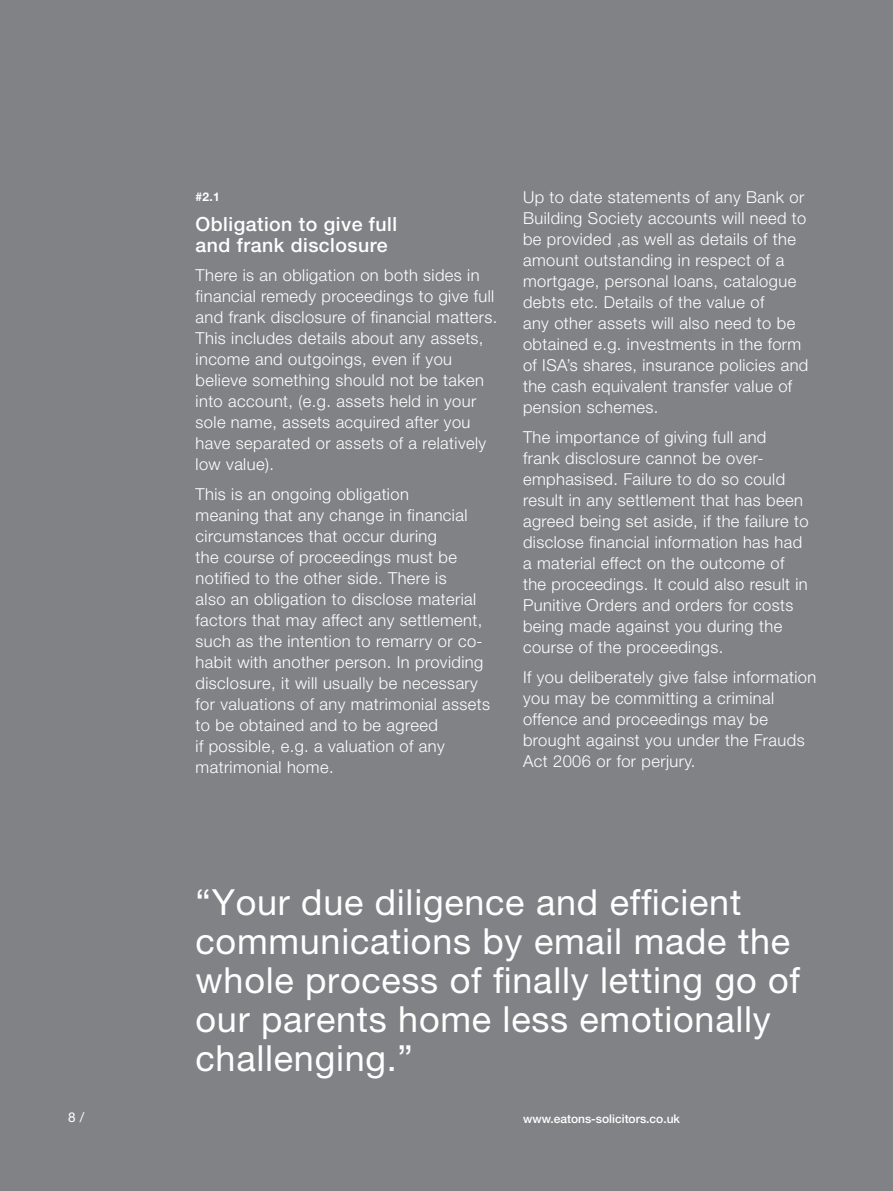
<style>
.page{position:relative;width:893px;height:1191px;background:#808285}
.page>*{position:absolute;margin:0;border:0;box-sizing:border-box;transform-origin:0 0}
.t1{font:36px/39px "Helvetica Neue LT Pro";letter-spacing:.02em;color:#fff}
.t2{font:500 19.5px/21px "Helvetica Neue LT Pro";letter-spacing:.025em;color:#fff}
.t3{font:300 16.5px/21px "Helvetica Neue LT Pro";letter-spacing:.025em;color:#fff}
.t4{font:13.5px "Helvetica Neue LT Pro";color:#fff}
.t5{font:500 12px "Helvetica Neue LT Pro";color:#fff}
.t6{font:700 12px "Helvetica Neue LT Pro";color:#fff}
</style>
<div class="page">
<p class="t6" style="left:196px;top:189px;width:26px">#2.1</p>
<p class="t2" style="left:196px;top:213px;width:203px">Obligation to give full and frank disclosure</p>
<p class="t3" style="left:196px;top:264px;width:303px">There is an obligation on both sides in financial remedy proceedings to give full and frank disclosure of financial matters.<br>This includes details about any assets, income and outgoings, even if you believe something should not be taken into account, (e.g. assets held in your sole name, assets acquired after you have separated or assets of a relatively low value).</p>
<p class="t3" style="left:196px;top:483px;width:296px">This is an ongoing obligation<br>meaning that any change in financial circumstances that occur during<br>the course of proceedings must be notified to the other side. There is<br>also an obligation to disclose material factors that may affect any settlement, such as the intention to remarry or co&shy;habit with another person. In providing disclosure, it will usually be necessary for valuations of any matrimonial assets to be obtained and to be agreed<br>if possible, e.g. a valuation of any matrimonial home.</p>
<p class="t3" style="left:523px;top:187px;width:287px">Up to date statements of any Bank or Building Society accounts will need to be provided ,as well as details of the amount outstanding in respect of a mortgage, personal loans, catalogue debts etc. Details of the value of<br>any other assets will also need to be obtained e.g. investments in the form of ISA’s shares, insurance policies and the cash equivalent transfer value of pension schemes.</p>
<p class="t3" style="left:523px;top:426px;width:287px">The importance of giving full and<br>frank disclosure cannot be over&shy;emphasised. Failure to do so could result in any settlement that has been agreed being set aside, if the failure to disclose financial information has had a material effect on the outcome of the proceedings. It could also result in Punitive Orders and orders for costs being made against you during the course of the proceedings.</p>
<p class="t3" style="left:523px;top:666px;width:295px">If you deliberately give false information you may be committing a criminal offence and proceedings may be brought against you under the Frauds Act 2006 or for perjury.</p>
<h1 class="t1" style="left:196px;top:882px;width:606px">“Your due diligence and efficient communications by email made the whole process of finally letting go of our parents home less emotionally challenging.”</h1>
<p class="t4" style="left:68px;top:1109px;width:18px">8 /</p>
<p class="t5" style="left:523px;top:1111px;width:158px">www.eatons-solicitors.co.uk</p>
</div>
